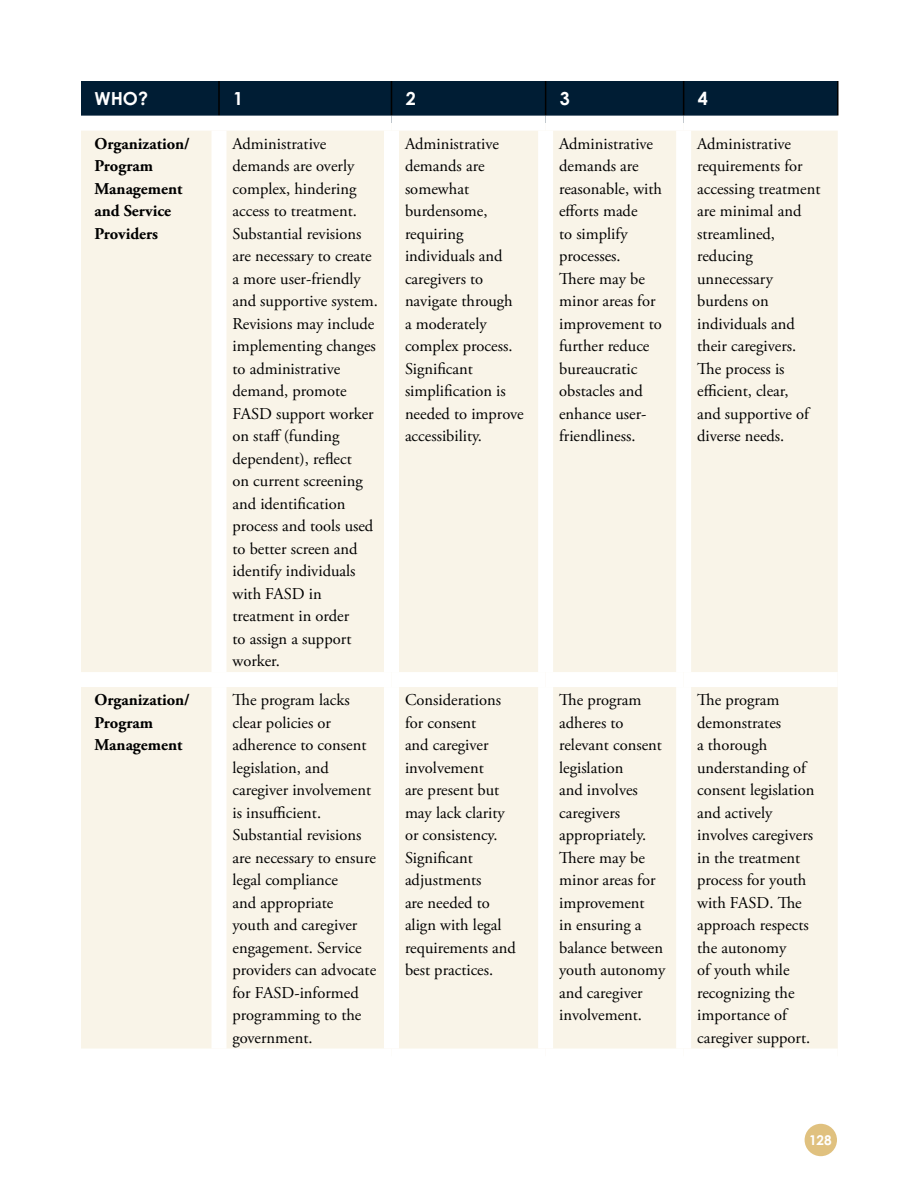
<style>
.page{position:relative;width:918px;height:1188px;background:#fff}
.page>*{position:absolute;margin:0;border:0;box-sizing:border-box;transform-origin:0 0}
.Table_Header{font:700 18px "Century Gothic Pro";color:#fff}
.Body_Copy{font:16.5px/22.5px "Adobe Garamond Pro";color:#000}
.Body_Copy-2{font:700 16.5px/22.5px "Adobe Garamond Pro";color:#000}
.t1{font:700 13.5px "Century Gothic Pro";color:#fff}
</style>
<div class="page">
<div style="left:805px;top:1124px;width:32px;height:32px;background:#e0c17f;border-radius:50%"></div>
<div style="left:81px;top:81px;width:756px;height:35px;background:#001d34"></div>
<div style="left:81px;top:131px;width:757px;height:918px;background:#f9f4e8"></div>
<hr style="left:218px;top:81px;width:2px;height:35px;background:#000">
<hr style="left:391px;top:81px;width:1px;height:35px;background:#000">
<hr style="left:545px;top:81px;width:1px;height:35px;background:#000">
<hr style="left:683px;top:81px;width:1px;height:35px;background:#000">
<div style="left:384px;top:131px;width:15px;height:541px;background:#fff"></div>
<div style="left:538px;top:131px;width:15px;height:541px;background:#fff"></div>
<div style="left:384px;top:687px;width:15px;height:362px;background:#fff"></div>
<div style="left:538px;top:687px;width:15px;height:362px;background:#fff"></div>
<hr style="left:837px;top:81px;width:2px;height:35px;background:#000">
<div style="left:676px;top:131px;width:15px;height:541px;background:#fff"></div>
<div style="left:212px;top:131px;width:14px;height:541px;background:#fff"></div>
<div style="left:219px;top:672px;width:173px;height:15px;background:#fff"></div>
<div style="left:392px;top:672px;width:154px;height:15px;background:#fff"></div>
<div style="left:546px;top:672px;width:138px;height:15px;background:#fff"></div>
<div style="left:684px;top:672px;width:154px;height:15px;background:#fff"></div>
<div style="left:676px;top:687px;width:15px;height:362px;background:#fff"></div>
<div style="left:81px;top:672px;width:138px;height:15px;background:#fff"></div>
<div style="left:212px;top:687px;width:14px;height:362px;background:#fff"></div>
<p class="Table_Header" style="left:94px;top:87px;width:55px">WHO?</p>
<p class="Table_Header" style="left:233px;top:87px;width:12px">1</p>
<p class="Table_Header" style="left:406px;top:87px;width:12px">2</p>
<p class="Table_Header" style="left:560px;top:87px;width:12px">3</p>
<p class="Table_Header" style="left:698px;top:87px;width:12px">4</p>
<p class="Body_Copy-2" style="left:94px;top:132px;width:97px">Organization/<br>Program<br>Management and Service<br>Providers</p>
<p class="Body_Copy" style="left:232px;top:133px;width:147px">Administrative demands are overly complex, hindering access to treatment.<br>Substantial revisions are necessary to create a more user-friendly and supportive system.<br>Revisions may include implementing changes to administrative demand, promote<br>FASD support worker on staff (funding dependent), reflect<br>on current screening and identification process and tools used to better screen and identify individuals with FASD in treatment in order<br>to assign a support worker.</p>
<p class="Body_Copy" style="left:405px;top:133px;width:120px">Administrative demands are somewhat burdensome, requiring individuals and caregivers to navigate through<br>a moderately complex process.<br>Significant simplification is needed to improve accessibility.</p>
<p class="Body_Copy" style="left:559px;top:133px;width:104px">Administrative demands are reasonable, with efforts made<br>to simplify processes.<br>There may be minor areas for improvement to further reduce bureaucratic obstacles and enhance user&shy;friendliness.</p>
<p class="Body_Copy" style="left:697px;top:133px;width:125px">Administrative requirements for accessing treatment are minimal and streamlined, reducing unnecessary burdens on individuals and their caregivers.<br>The process is efficient, clear,<br>and supportive of diverse needs.</p>
<p class="Body_Copy-2" style="left:94px;top:689px;width:97px">Organization/<br>Program<br>Management</p>
<p class="Body_Copy" style="left:232px;top:689px;width:145px">The program lacks clear policies or adherence to consent legislation, and caregiver involvement is insufficient.<br>Substantial revisions are necessary to ensure legal compliance<br>and appropriate<br>youth and caregiver engagement. Service providers can advocate for FASD-informed programming to the government.</p>
<p class="Body_Copy" style="left:405px;top:689px;width:113px">Considerations for consent<br>and caregiver involvement<br>are present but may lack clarity or consistency.<br>Significant adjustments<br>are needed to align with legal requirements and best practices.</p>
<p class="Body_Copy" style="left:559px;top:689px;width:108px">The program adheres to relevant consent legislation<br>and involves caregivers appropriately.<br>There may be minor areas for improvement<br>in ensuring a balance between youth autonomy and caregiver involvement.</p>
<p class="Body_Copy" style="left:697px;top:689px;width:119px">The program demonstrates<br>a thorough understanding of consent legislation and actively involves caregivers in the treatment process for youth with FASD. The approach respects the autonomy<br>of youth while recognizing the importance of caregiver support.</p>
<p class="t1" style="left:809px;top:1132px;width:24px">128</p>
</div>
